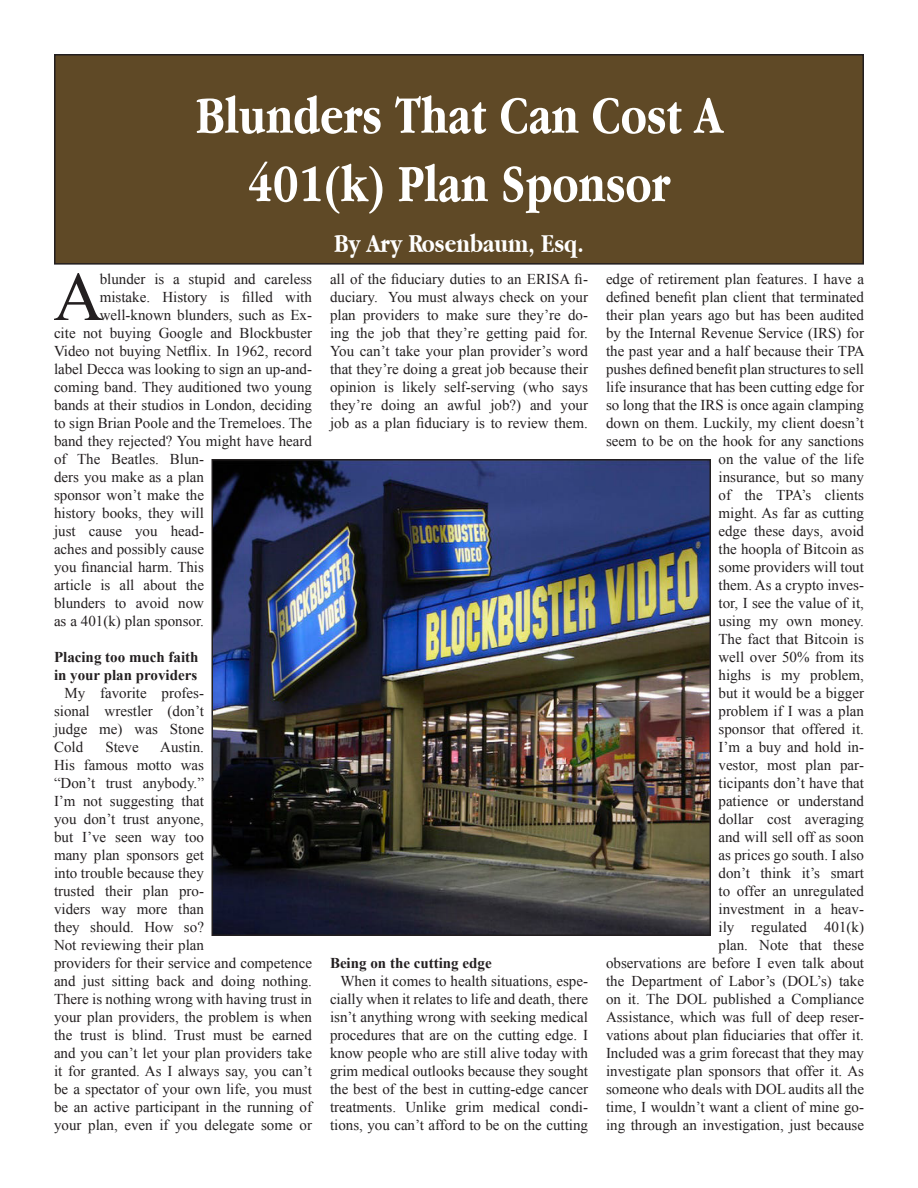
<style>
.page{position:relative;width:918px;height:1188px;background:#fff}
.page>*{position:absolute;margin:0;border:0;box-sizing:border-box;transform-origin:0 0}
.t1{font:69.3px "Times New Roman";color:#231f20}
.t2{font:700 54px "Apple Garamond";color:#fff}
.t3{font:700 27px "Apple Garamond";color:#fff}
.t4{font:15px/18px "Times New Roman";color:#231f20;text-align:justify}
.t5{font:700 15px/18px "Times New Roman";color:#231f20}
</style>
<div class="page">
<div style="left:55px;top:55px;width:808px;height:209px;background:#5f4926"></div>
<div style="left:54px;top:54px;width:810px;height:211px;border:2px solid #231f20"></div>
<img style="left:215px;top:462px;width:493px;height:471px">
<div style="left:212px;top:459px;width:499px;height:477px;border:2px solid #231f20"></div>
<p class="t2" style="left:196px;top:85px;width:528px">Blunders That Can Cost A</p>
<p class="t2" style="left:248px;top:154px;width:424px">401(k) Plan Sponsor</p>
<p class="t3" style="left:334px;top:228px;width:251px">By Ary Rosenbaum, Esq.</p>
<p class="t1" style="left:53px;top:250px;width:52px">A</p>
<p class="t4" style="left:100px;top:270px;width:214px">blunder is a stupid and careless</p>
<p class="t4" style="left:100px;top:288px;width:214px">mistake. History is filled with</p>
<p class="t4" style="left:100px;top:306px;width:214px">well-known blunders, such as Ex-</p>
<p class="t4" style="left:54px;top:324px;width:260px">cite not buying Google and Blockbuster</p>
<p class="t4" style="left:54px;top:342px;width:260px">Video not buying Netflix. In 1962, record</p>
<p class="t4" style="left:54px;top:360px;width:260px">label Decca was looking to sign an up-and-</p>
<p class="t4" style="left:54px;top:378px;width:260px">coming band. They auditioned two young</p>
<p class="t4" style="left:54px;top:396px;width:260px">bands at their studios in London, deciding</p>
<p class="t4" style="left:54px;top:414px;width:260px">to sign Brian Poole and the Tremeloes. The</p>
<p class="t4" style="left:54px;top:432px;width:260px">band they rejected? You might have heard</p>
<p class="t4" style="left:54px;top:450px;width:151px">of The Beatles. Blun-</p>
<p class="t4" style="left:54px;top:468px;width:152px">ders you make as a plan</p>
<p class="t4" style="left:54px;top:486px;width:152px">sponsor won’t make the</p>
<p class="t4" style="left:54px;top:504px;width:152px">history books, they will</p>
<p class="t4" style="left:54px;top:522px;width:151px">just cause you head-</p>
<p class="t4" style="left:54px;top:540px;width:152px">aches and possibly cause</p>
<p class="t4" style="left:54px;top:558px;width:152px">you financial harm. This</p>
<p class="t4" style="left:54px;top:576px;width:152px">article is all about the</p>
<p class="t4" style="left:54px;top:594px;width:151px">blunders to avoid now</p>
<p class="t4" style="left:54px;top:612px;width:151px">as a 401(k) plan sponsor.</p>
<p class="t5" style="left:54px;top:648px;width:146px">Placing too much faith in your plan providers</p>
<p class="t4" style="left:54px;top:684px;width:152px;text-indent:10px">My favorite profes&shy;sional wrestler (don’t judge me) was Stone Cold</p>
<p class="t4" style="left:54px;top:738px;width:260px;text-align:left;text-indent:106px">Austin.<br>His famous motto was<br>“Don’t trust anybody.”<br>I’m not suggesting that<br>you don’t trust anyone,<br>but I’ve seen way too<br>many plan sponsors get<br>into trouble because they<br>trusted their plan pro-<br>viders way more than<br>they should. How so?<br>Not reviewing their plan<br>providers for their service and competence and just sitting back and doing nothing.<br>There is nothing wrong with having trust in your plan providers, the problem is when the trust is blind. Trust must be earned and you can’t let your plan providers take it for granted. As I always say, you can’t be a spectator of your own life, you must be an active participant in the running of your plan, even if you delegate some or</p>
<p class="t4" style="left:105px;top:738px;width:35px">Steve</p>
<p class="t4" style="left:330px;top:270px;width:260px">all of the fiduciary duties to an ERISA fi&shy;duciary. You must always check on your plan providers to make sure they’re do&shy;ing the job that they’re getting paid for.<br>You can’t take your plan provider’s word that they’re doing a great job because their opinion is likely self-serving (who says they’re doing an awful job?) and your job as a plan fiduciary is to review them.</p>
<p class="t5" style="left:330px;top:954px;width:163px">Being on the cutting edge</p>
<p class="t4" style="left:330px;top:972px;width:260px;text-indent:10px">When it comes to health situations, espe&shy;cially when it relates to life and death, there isn’t anything wrong with seeking medical procedures that are on the cutting edge. I know people who are still alive today with grim medical outlooks because they sought the best of the best in cutting-edge cancer treatments. Unlike grim medical condi&shy;tions, you can’t afford to be on the cutting</p>
<p class="t4" style="left:606px;top:270px;width:260px;text-align:right">edge of retirement plan features. I have a defined benefit plan client that terminated their plan years ago but has been audited by the Internal Revenue Service (IRS) for the past year and a half because their TPA pushes defined benefit plan structures to sell life insurance that has been cutting edge for so long that the IRS is once again clamping down on them. Luckily, my client doesn’t seem to be on the hook for any sanctions on the value of the life<br>insurance, but so many<br>of the TPA’s clients<br>might. As far as cutting<br>edge these days, avoid<br>the hoopla of Bitcoin as<br>some providers will tout<br>them. As a crypto inves-<br>tor, I see the value of it,<br>using my own money.<br>The fact that Bitcoin is<br>well over 50% from its<br>highs is my problem,<br>but it would be a bigger<br>problem if I was a plan<br>sponsor that offered it.<br>I’m a buy and hold in-<br>vestor, most plan par-<br>ticipants don’t have that<br>patience or understand<br>dollar cost averaging<br>and will sell off as soon<br>as prices go south. I also<br>don’t think it’s smart<br>to offer an unregulated<br>investment in a heav-<br>ily regulated 401(k)<br>plan. Note that these<br>observations are before I even talk about the Department of Labor’s (DOL’s) take on it. The DOL published a Compliance<br>Assistance, which was full of deep reser&shy;vations about plan fiduciaries that offer it.<br>Included was a grim forecast that they may investigate plan sponsors that offer it. As someone who deals with DOL audits all the time, I wouldn’t want a client of mine go&shy;ing through an investigation, just because</p>
</div>
